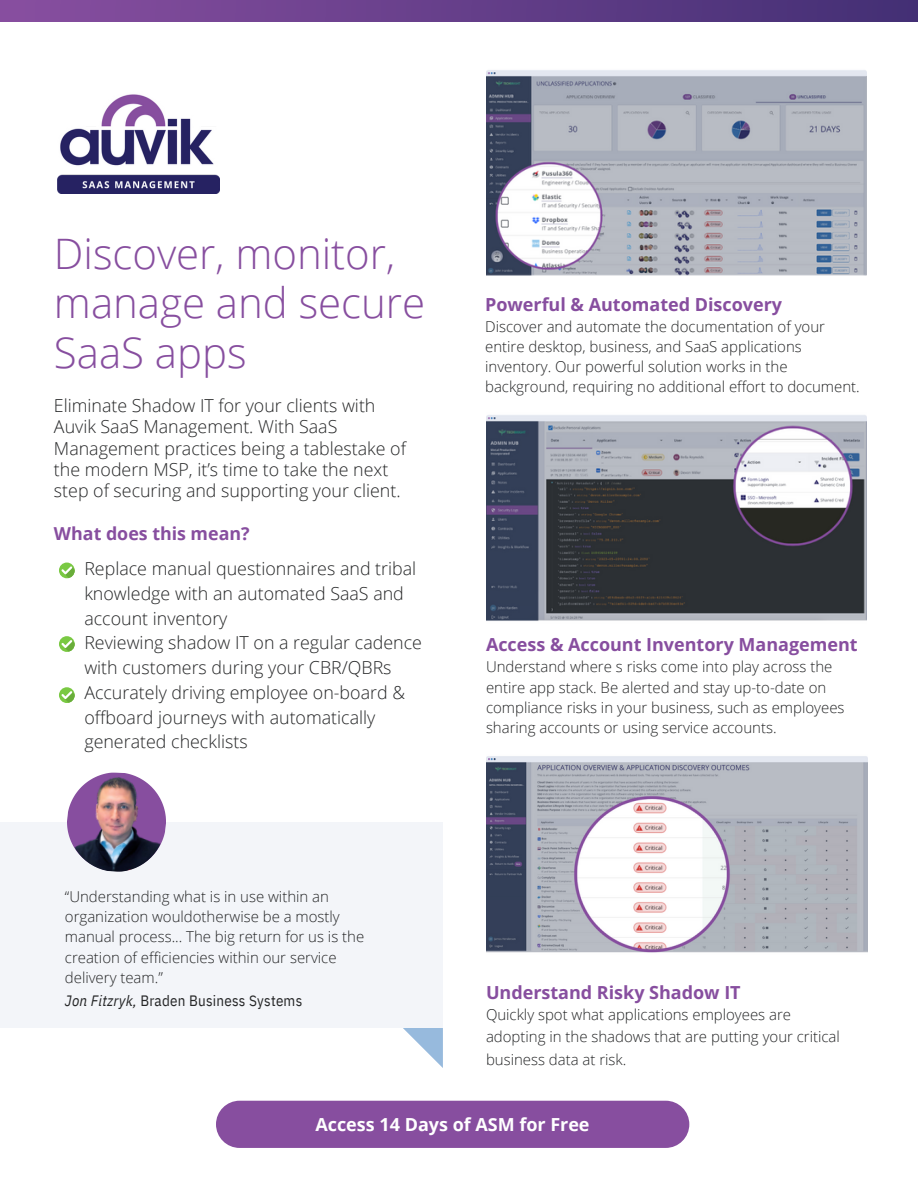
<style>
.page{position:relative;width:918px;height:1188px;background:#fff}
.page>*{position:absolute;margin:0;border:0;box-sizing:border-box;transform-origin:0 0}
.t1{font:300 42px/49.5px "Open Sans";color:#874e9f}
.t2{font:700 18px "Open Sans";color:#874e9f}
.t3{font:700 18px "Open Sans";color:#fff}
.t4{font:300 17.85px/24.8px "Open Sans";color:#252627}
.t5{font:700 17.85px "Open Sans";color:#874e9f}
.t6{font:300 15px/20.2px "Open Sans";color:#252627}
.t7{font:15px "IBM Plex Sans Cond";letter-spacing:.015em;color:#252627}
.s1{font-style:italic}
</style>
<div class="page">
<svg style="left:403px;top:1028px;width:40px;height:40px"></svg>
<div style="left:0;top:822px;width:443px;height:206px;background:#f3f5f9"></div>
<div style="left:0;top:0;width:918px;height:21px;background:linear-gradient(to right,#884fa0,#432f74)"></div>
<img style="left:486px;top:70px;width:380px;height:206px">
<img style="left:486px;top:756px;width:381px;height:197px">
<img style="left:67px;top:774px;width:99px;height:98px">
<img style="left:486px;top:415px;width:380px;height:206px">
<div style="left:59px;top:563px;width:16px;height:15px;background:#7ac943;border-radius:50%"></div>
<svg style="left:61px;top:566px;width:14px;height:12px"></svg>
<svg style="left:59px;top:636px;width:16px;height:16px"></svg>
<svg style="left:61px;top:640px;width:14px;height:12px"></svg>
<svg style="left:59px;top:687px;width:16px;height:16px"></svg>
<svg style="left:61px;top:690px;width:14px;height:13px"></svg>
<img style="left:58px;top:94px;width:162px;height:99px">
<div style="left:216px;top:1101px;width:473px;height:47px;background:#874e9f;border-radius:24px"></div>
<p class="t1" style="left:54px;top:228px;width:373px">Discover, monitor, manage and secure<br>SaaS apps</p>
<p class="t4" style="left:54px;top:393px;width:323px">Eliminate Shadow IT for your clients with</p>
<p class="t4" style="left:54px;top:416px;width:354px;line-height:21.3px">Auvik SaaS Management. With SaaS Management practices being a tablestake of the modern MSP, it’s time to take the next step of securing and supporting your client.</p>
<p class="t5" style="left:54px;top:521px;width:197px">What does this mean?</p>
<p class="t4" style="left:84px;top:556px;width:333px">Replace manual questionnaires and tribal knowledge with an automated SaaS and account inventory</p>
<p class="t4" style="left:84px;top:630px;width:339px">Reviewing shadow IT on a regular cadence with customers during your CBR/QBRs</p>
<p class="t4" style="left:84px;top:680px;width:322px">Accurately driving employee on-board &amp; offboard journeys with automatically generated checklists</p>
<p class="t6" style="left:65px;top:886px;width:301px">“Understanding what is in use within an organization wouldotherwise be a mostly manual process... The big return for us is the creation of efficiencies within our service delivery team.”</p>
<p class="t7" style="left:65px;top:991px;width:239px"><span class="s1">Jon Fitzryk,</span> Braden Business Systems</p>
<p class="t2" style="left:485px;top:292px;width:298px">Powerful &amp; Automated Discovery</p>
<p class="t6" style="left:485px;top:316px;width:376px">Discover and automate the documentation of your entire desktop, business, and SaaS applications inventory. Our powerful solution works in the background, requiring no additional effort to document.</p>
<p class="t2" style="left:486px;top:632px;width:373px">Access &amp; Account Inventory Management</p>
<p class="t6" style="left:486px;top:656px;width:360px">Understand where s risks come into play across the entire app stack. Be alerted and stay up-to-date on compliance risks in your business, such as employees sharing accounts or using service accounts.</p>
<p class="t2" style="left:486px;top:980px;width:256px">Understand Risky Shadow IT</p>
<p class="t6" style="left:486px;top:1003px;width:355px;line-height:22.5px">Quickly spot what applications employees are adopting in the shadows that are putting your critical business data at risk.</p>
<p class="t3" style="left:315px;top:1112px;width:276px">Access 14 Days of ASM for Free</p>
</div>
